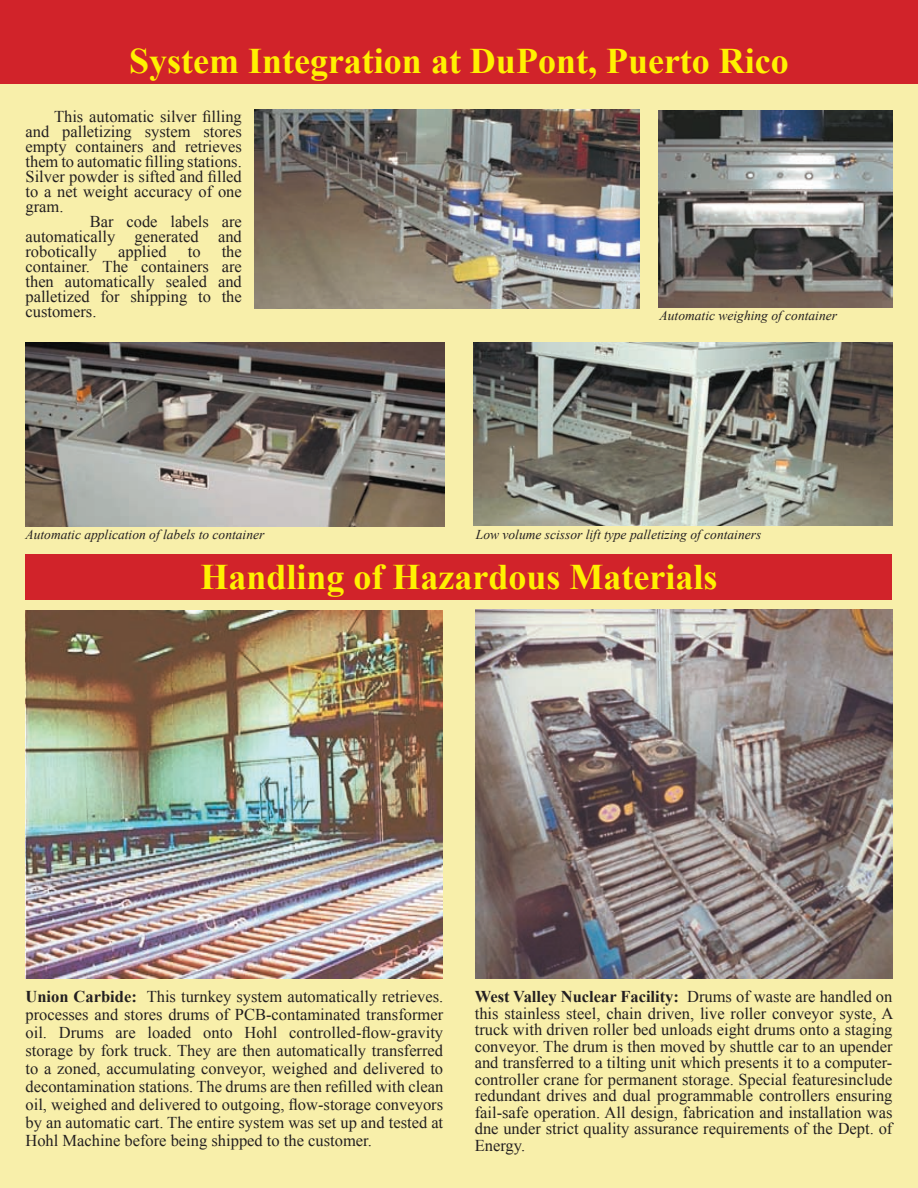
<style>
.page{position:relative;width:918px;height:1188px;background:#fff}
.page>*{position:absolute;margin:0;border:0;box-sizing:border-box;transform-origin:0 0}
.t1{font:700 36px "Times New Roman";color:#fff101}
.t2{font:16.5px/15px "Times New Roman";color:#231f20;text-align:justify}
.t3{font:italic 13.5px "Times New Roman";color:#231f20}
.s1{font-weight:700}
</style>
<div class="page">
<div style="left:0;top:0;width:918px;height:86px;background:#d1232a"></div>
<div style="left:0;top:84px;width:918px;height:1104px;background:#f8efaa"></div>
<div style="left:26px;top:554px;width:867px;height:46px;background:#d1232a"></div>
<img style="left:254px;top:110px;width:386px;height:199px">
<img style="left:658px;top:111px;width:234px;height:197px">
<img style="left:26px;top:343px;width:418px;height:183px">
<img style="left:474px;top:343px;width:418px;height:183px">
<img style="left:476px;top:609px;width:416px;height:369px">
<img style="left:26px;top:610px;width:416px;height:368px">
<p class="t1" style="left:129px;top:36px;width:661px">System Integration at DuPont, Puerto Rico</p>
<p class="t2" style="left:26px;top:109px;width:218px;text-indent:29px">This automatic silver filling and palletizing system stores empty containers and retrieves them to automatic filling stations.<br>Silver powder is sifted and filled to a net weight accuracy of one gram.</p>
<p class="t2" style="left:26px;top:214px;width:218px;text-indent:64px">Bar code labels are automatically generated and robotically</p>
<p class="t2" style="left:26px;top:244px;width:218px;text-indent:196px">the container. The containers are then automatically sealed and palletized for shipping to the customers.</p>
<p class="t2" style="left:118px;top:244px;width:50px">applied</p>
<p class="t2" style="left:188px;top:244px;width:14px">to</p>
<p class="t3" style="left:660px;top:306px;width:179px">Automatic weighing of container</p>
<p class="t3" style="left:26px;top:525px;width:240px">Automatic application of labels to container</p>
<p class="t3" style="left:476px;top:525px;width:287px">Low volume scissor lift type palletizing of containers</p>
<p class="t1" style="left:200px;top:552px;width:519px">Handling of Hazardous Materials</p>
<p class="t2" style="left:26px;top:988px;width:419px;line-height:18px"><span class="s1">Union Carbide:</span> This turnkey system automatically retrieves. processes and stores drums of PCB-contaminated transformer oil. Drums are loaded onto Hohl controlled-flow-gravity storage by fork truck. They are then automatically transferred to a zoned, accumulating conveyor, weighed and delivered to decontamination stations. The drums are then refilled with clean oil, weighed and delivered to outgoing, flow-storage conveyors by an automatic cart. The entire system was set up and tested at Hohl Machine before being shipped to the customer.</p>
<p class="t2" style="left:475px;top:988px;width:420px;line-height:16.5px"><span class="s1">West Valley Nuclear Facility:</span> Drums of waste are handled on this stainless steel, chain driven, live roller conveyor syste, A truck with driven roller bed unloads eight drums onto a staging conveyor. The drum is then moved by shuttle car to an upender and transferred to a tilting unit which presents it to a computer&shy;controller crane for permanent storage. Special featuresinclude redundant drives and dual programmable controllers ensuring fail-safe operation. All design, fabrication and installation was dne under strict quality assurance requirements of the Dept. of Energy.</p>
</div>
